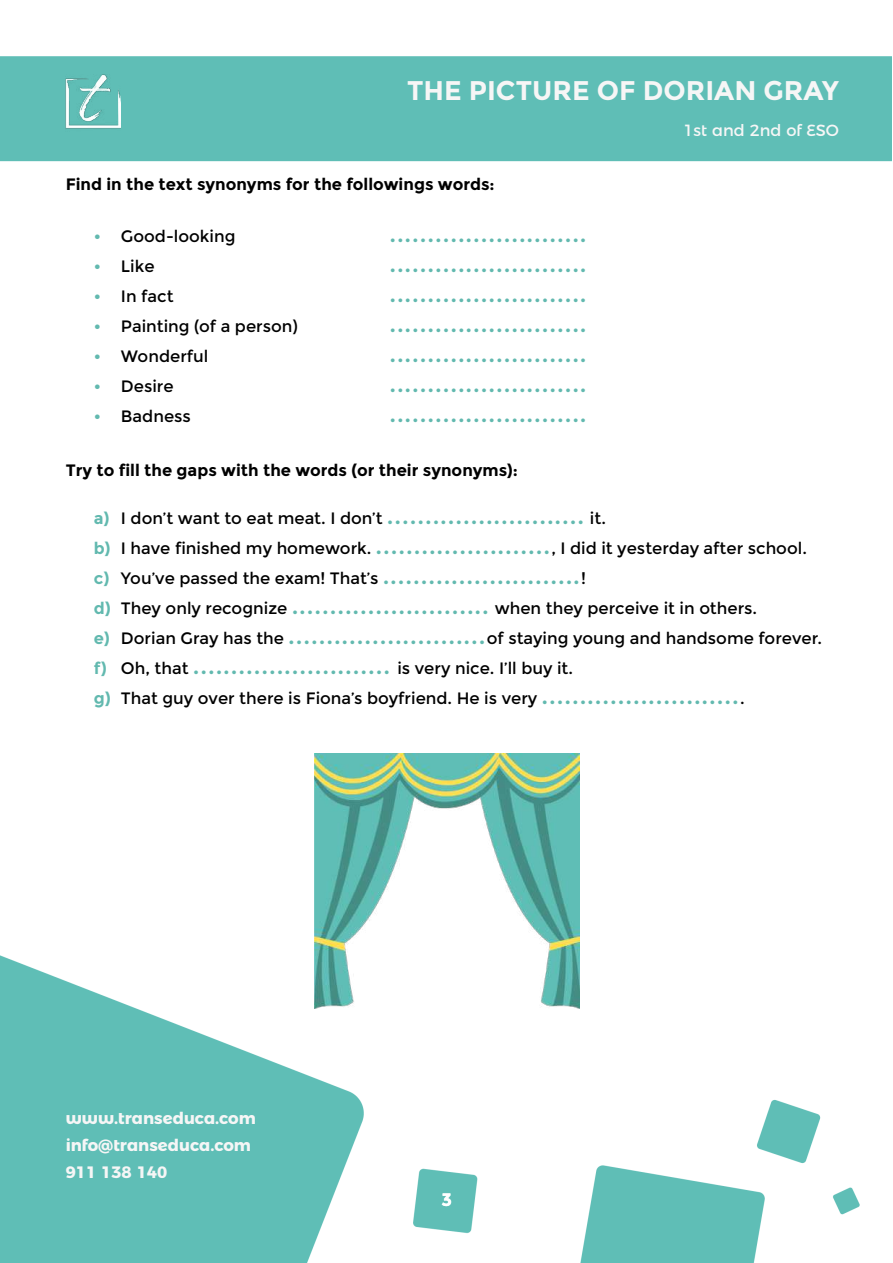
<style>
.page{position:relative;width:893px;height:1263px;background:#fff}
.page>*{position:absolute;margin:0;border:0;box-sizing:border-box;transform-origin:0 0}
.t1{font:700 27px "Montserrat";color:#f6f6f6}
.t2{font:700 21px "Montserrat";color:#62b9af}
.t3{font:700 18px "Montserrat";color:#fff}
.t4{font:16.5px/30px "Montserrat";color:#000}
.t5{font:700 16.5px "Montserrat";color:#000}
.t6{font:700 16.5px/27px "Montserrat Alternates";color:#f6f6f6}
.t7{font:16.2px "Montserrat Alternates";color:#f6f6f6}
.s1{font-weight:700;color:#62b9af}
.s2{font-weight:700;font-size:21px;color:#62b9af}
</style>
<div class="page">
<img style="left:0;top:56px;width:892px;height:1207px">
<img style="left:66px;top:74px;width:55px;height:66px">
<img style="left:314px;top:754px;width:265px;height:254px">
<h1 class="t1" style="left:407px;top:75px;width:433px">THE PICTURE OF DORIAN GRAY</h1>
<p class="t7" style="left:684px;top:118px;width:157px">1st and 2nd of ESO</p>
<p class="t5" style="left:66px;top:175px;width:431px">Find in the text synonyms for the followings words:</p>
<p class="t4" style="left:94px;top:221px;width:143px"><span class="s1">•</span> Good-looking</p>
<p class="t2" style="left:390px;top:222px;width:198px">..........................</p>
<p class="t4" style="left:94px;top:251px;width:62px"><span class="s1">•</span> Like</p>
<p class="t2" style="left:390px;top:252px;width:198px">..........................</p>
<p class="t4" style="left:94px;top:281px;width:81px"><span class="s1">•</span> In fact</p>
<p class="t2" style="left:390px;top:282px;width:198px">..........................</p>
<p class="t4" style="left:94px;top:311px;width:205px"><span class="s1">•</span> Painting (of a person)</p>
<p class="t2" style="left:390px;top:312px;width:198px">..........................</p>
<p class="t4" style="left:94px;top:341px;width:116px"><span class="s1">•</span> Wonderful</p>
<p class="t2" style="left:390px;top:342px;width:198px">..........................</p>
<p class="t4" style="left:94px;top:371px;width:81px"><span class="s1">•</span> Desire</p>
<p class="t2" style="left:390px;top:372px;width:198px">..........................</p>
<p class="t4" style="left:94px;top:401px;width:98px"><span class="s1">•</span> Badness</p>
<p class="t2" style="left:390px;top:402px;width:198px">..........................</p>
<p class="t5" style="left:66px;top:460px;width:454px">Try to fill the gaps with the words (or their synonyms):</p>
<p class="t4" style="left:94px;top:503px;width:730px"><span class="s1">a)</span> I don’t want to eat meat. I don’t <span class="s2">..........................</span> it.<br><span class="s1">b)</span> I have finished my homework. <span class="s2">.......................</span>, I did it yesterday after school. <span class="s1">c)</span> You’ve passed the exam! That’s <span class="s2">..........................</span>!<br><span class="s1">d)</span> They only recognize <span class="s2">..........................</span> when they perceive it in others.<br><span class="s1">e)</span> Dorian Gray has the <span class="s2">..........................</span>of staying young and handsome forever. <span class="s1">f)</span> Oh, that <span class="s2">..........................</span> is very nice. I’ll buy it.<br><span class="s1">g)</span> That guy over there is Fiona’s boyfriend. He is very <span class="s2">..........................</span>.</p>
<p class="t6" style="left:66px;top:1103px;width:192px">www.transeduca.com info@transeduca.com<br>911 138 140</p>
<p class="t3" style="left:441px;top:1189px;width:12px">3</p>
</div>
